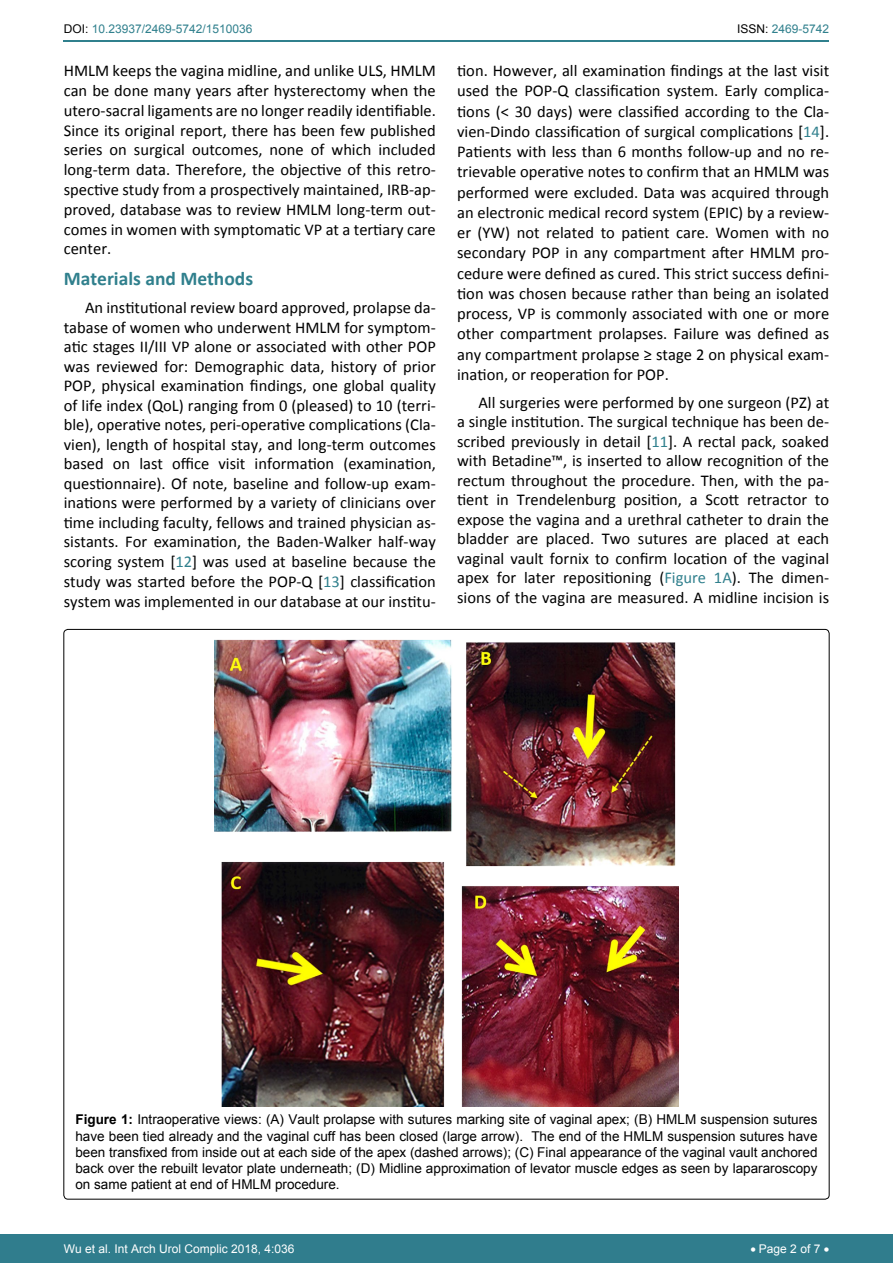
<style>
.page{position:relative;width:893px;height:1263px;background:#fff}
.page>*{position:absolute;margin:0;border:0;box-sizing:border-box;transform-origin:0 0}
.t1{font:700 19.5px "Calibri";color:#30808d}
.t2{font:16.5px/19.5px "Calibri";color:#000;text-align:justify}
.t3{font:13.5px/16.2px "Arial";color:#000;text-align:justify}
.t4{font:12px "Arial";color:#fff}
.t5{font:12px "Arial";color:#30808d}
.s1{color:#000}
.s2{color:#30808d}
.s3{font-weight:700}
</style>
<div class="page">
<hr style="left:64px;top:40px;width:765px;height:2px;background:#30808d">
<div style="left:0;top:1234px;width:893px;height:29px;background:#307d8d"></div>
<img style="left:214px;top:639px;width:464px;height:467px">
<p class="t5" style="left:64px;top:21px;width:190px"><span class="s1">DOI:</span> 10.23937/2469-5742/1510036</p>
<p class="t5" style="left:737px;top:21px;width:94px"><span class="s1">ISSN:</span> 2469-5742</p>
<p class="t2" style="left:64px;top:61px;width:374px">HMLM keeps the vagina midline, and unlike ULS, HMLM can be done many years after hysterectomy when the utero-sacral ligaments are no longer readily identifiable.<br>Since its original report, there has been few published series on surgical outcomes, none of which included long-term data. Therefore, the objective of this retro&shy;spective study from a prospectively maintained, IRB-ap&shy;proved, database was to review HMLM long-term out&shy;comes in women with symptomatic VP at a tertiary care center.</p>
<p class="t1" style="left:64px;top:267px;width:191px">Materials and Methods</p>
<p class="t2" style="left:64px;top:298px;width:374px;text-indent:21px">An institutional review board approved, prolapse da&shy;tabase of women who underwent HMLM for symptom&shy;atic stages II/III VP alone or associated with other POP was reviewed for: Demographic data, history of prior POP, physical examination findings, one global quality of life index (QoL) ranging from 0 (pleased) to 10 (terri&shy;ble), operative notes, peri-operative complications (Cla&shy;vien), length of hospital stay, and long-term outcomes based on last office visit information (examination, questionnaire). Of note, baseline and follow-up exam&shy;inations were performed by a variety of clinicians over time including faculty, fellows and trained physician as&shy;sistants. For examination, the Baden-Walker half-way scoring system [<span class="s2">12</span>] was used at baseline because the study was started before the POP-Q [<span class="s2">13</span>] classification system was implemented in our database at our institu-</p>
<p class="t2" style="left:457px;top:61px;width:374px;line-height:20.2px">tion. However, all examination findings at the last visit used the POP-Q classification system. Early complica&shy;tions (&lt; 30 days) were classified according to the Cla&shy;vien-Dindo classification of surgical complications [<span class="s2">14</span>].<br>Patients with less than 6 months follow-up and no re&shy;trievable operative notes to confirm that an HMLM was performed were excluded. Data was acquired through an electronic medical record system (EPIC) by a review&shy;er (YW) not related to patient care. Women with no secondary POP in any compartment after HMLM pro&shy;cedure were defined as cured. This strict success defini&shy;tion was chosen because rather than being an isolated process, VP is commonly associated with one or more other compartment prolapses. Failure was defined as any compartment prolapse ≥ stage 2 on physical exam&shy;ination, or reoperation for POP.</p>
<p class="t2" style="left:457px;top:393px;width:374px;text-indent:21px">All surgeries were performed by one surgeon (PZ) at a single institution. The surgical technique has been de&shy;scribed previously in detail [<span class="s2">11</span>]. A rectal pack, soaked with Betadine™, is inserted to allow recognition of the rectum throughout the procedure. Then, with the pa&shy;tient in Trendelenburg position, a Scott retractor to expose the vagina and a urethral catheter to drain the bladder are placed. Two sutures are placed at each vaginal vault fornix to confirm location of the vaginal apex for later repositioning (<span class="s2">Figure 1A</span>). The dimen&shy;sions of the vagina are measured. A midline incision is</p>
<p class="t3" style="left:75px;top:1112px;width:743px"><span class="s3">Figure 1:</span> Intraoperative views: (A) Vault prolapse with sutures marking site of vaginal apex; (B) HMLM suspension sutures have been tied already and the vaginal cuff has been closed (large arrow). The end of the HMLM suspension sutures have been transfixed from inside out at each side of the apex (dashed arrows); (C) Final appearance of the vaginal vault anchored back over the rebuilt levator plate underneath; (D) Midline approximation of levator muscle edges as seen by lapararoscopy on same patient at end of HMLM procedure.</p>
<p class="t4" style="left:64px;top:1241px;width:232px">Wu et al. Int Arch Urol Complic 2018, 4:036</p>
<p class="t4" style="left:750px;top:1241px;width:80px">• Page 2 of 7 •</p>
</div>
